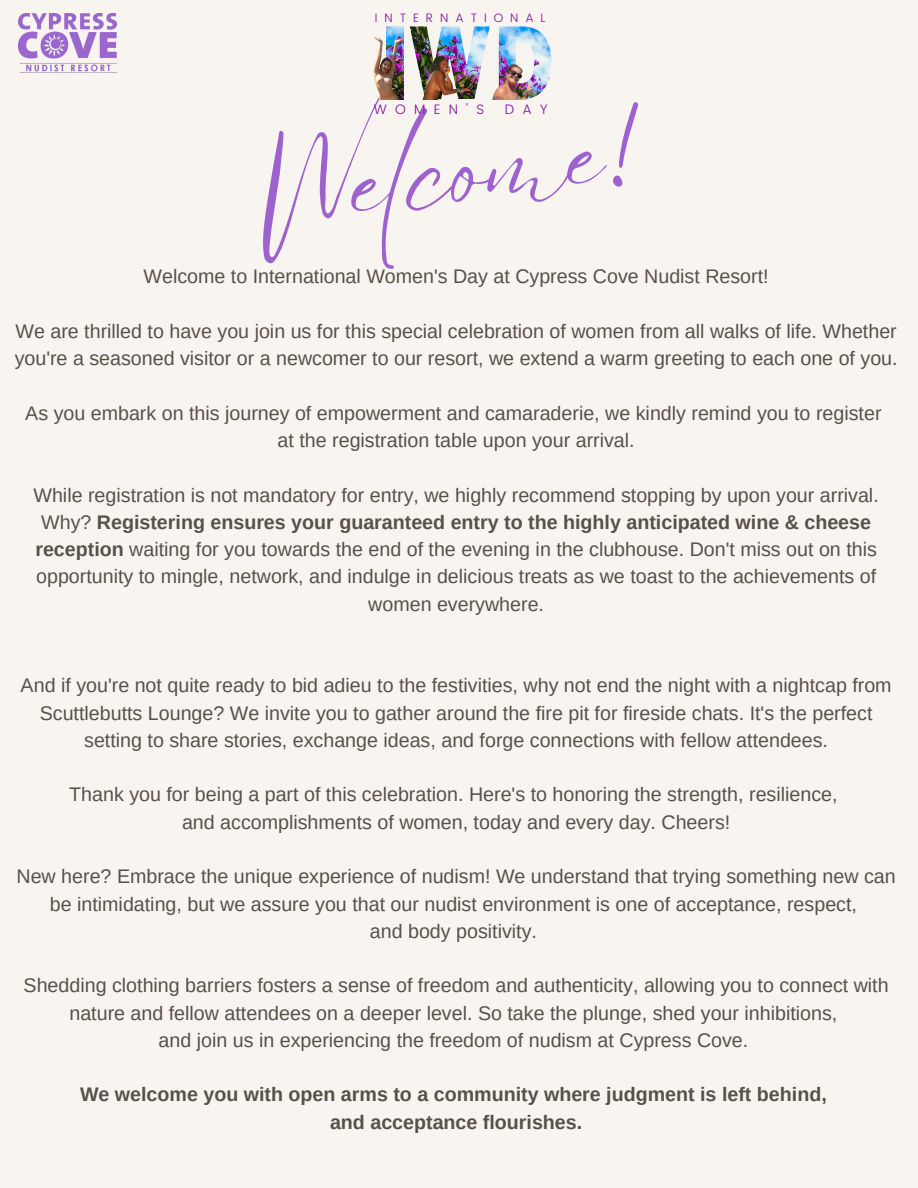
<style>
.page{position:relative;width:918px;height:1188px;background:#f8f4ef}
.page>*{position:absolute;margin:0;border:0;box-sizing:border-box;transform-origin:0 0}
.t1{font:110.25px "Eyesome Script";color:#9d62ce}
.t2{font:19.65px/27.3px "Arimo";color:#565247;text-align:center}
.t3{font:700 19.65px/27.3px "Arimo";color:#565247;text-align:center}
.t4{font:300 13.65px "Poppins";letter-spacing:.605em;color:#821299}
.t5{font:300 12.15px "Poppins";letter-spacing:.57em;color:#821299}
.s1{font-weight:700}
</style>
<div class="page">
<img style="left:387px;top:26px;width:17px;height:10px">
<img style="left:410px;top:26px;width:80px;height:73px">
<img style="left:499px;top:26px;width:52px;height:53px">
<img style="left:492px;top:55px;width:57px;height:44px">
<img style="left:420px;top:43px;width:51px;height:56px">
<img style="left:373px;top:36px;width:31px;height:63px">
<img style="left:18px;top:14px;width:98px;height:58px">
<p class="t5" style="left:375px;top:11px;width:172px">INTERNATIONAL</p>
<p class="t1" style="left:242px;top:124px;width:403px;rotate:-7deg">Welcome!</p>
<p class="t4" style="left:374px;top:101px;width:112px">WOMEN'S</p>
<p class="t4" style="left:505px;top:101px;width:44px">DAY</p>
<h1 class="t2" style="left:144px;top:263px;width:627px">Welcome to International Women's Day at Cypress Cove Nudist Resort!</h1>
<h3 class="t2" style="left:15px;top:317px;width:884px;text-align:left">We are thrilled to have you join us for this special celebration of women from all walks of life. Whether you're a seasoned visitor or a newcomer to our resort, we extend a warm greeting to each one of you.</h3>
<h3 class="t2" style="left:25px;top:399px;width:858px">As you embark on this journey of empowerment and camaraderie, we kindly remind you to register at the registration table upon your arrival.</h3>
<h3 class="t2" style="left:34px;top:481px;width:847px">While registration is not mandatory for entry, we highly recommend stopping by upon your arrival.<br>Why? <span class="s1">Registering ensures your guaranteed entry to the highly anticipated wine &amp; cheese reception</span> waiting for you towards the end of the evening in the clubhouse. Don't miss out on this opportunity to mingle, network, and indulge in delicious treats as we toast to the achievements of women everywhere.</h3>
<h3 class="t2" style="left:21px;top:672px;width:873px">And if you're not quite ready to bid adieu to the festivities, why not end the night with a nightcap from<br>Scuttlebutts Lounge? We invite you to gather around the fire pit for fireside chats. It's the perfect setting to share stories, exchange ideas, and forge connections with fellow attendees.</h3>
<h3 class="t2" style="left:69px;top:781px;width:770px">Thank you for being a part of this celebration. Here's to honoring the strength, resilience, and accomplishments of women, today and every day. Cheers!</h3>
<h3 class="t2" style="left:17px;top:863px;width:881px">New here? Embrace the unique experience of nudism! We understand that trying something new can be intimidating, but we assure you that our nudist environment is one of acceptance, respect,<br>and body positivity.</h3>
<h3 class="t2" style="left:24px;top:972px;width:867px">Shedding clothing barriers fosters a sense of freedom and authenticity, allowing you to connect with nature and fellow attendees on a deeper level. So take the plunge, shed your inhibitions,<br>and join us in experiencing the freedom of nudism at Cypress Cove.</h3>
<h3 class="t3" style="left:80px;top:1081px;width:748px">We welcome you with open arms to a community where judgment is left behind, and acceptance flourishes.</h3>
</div>
